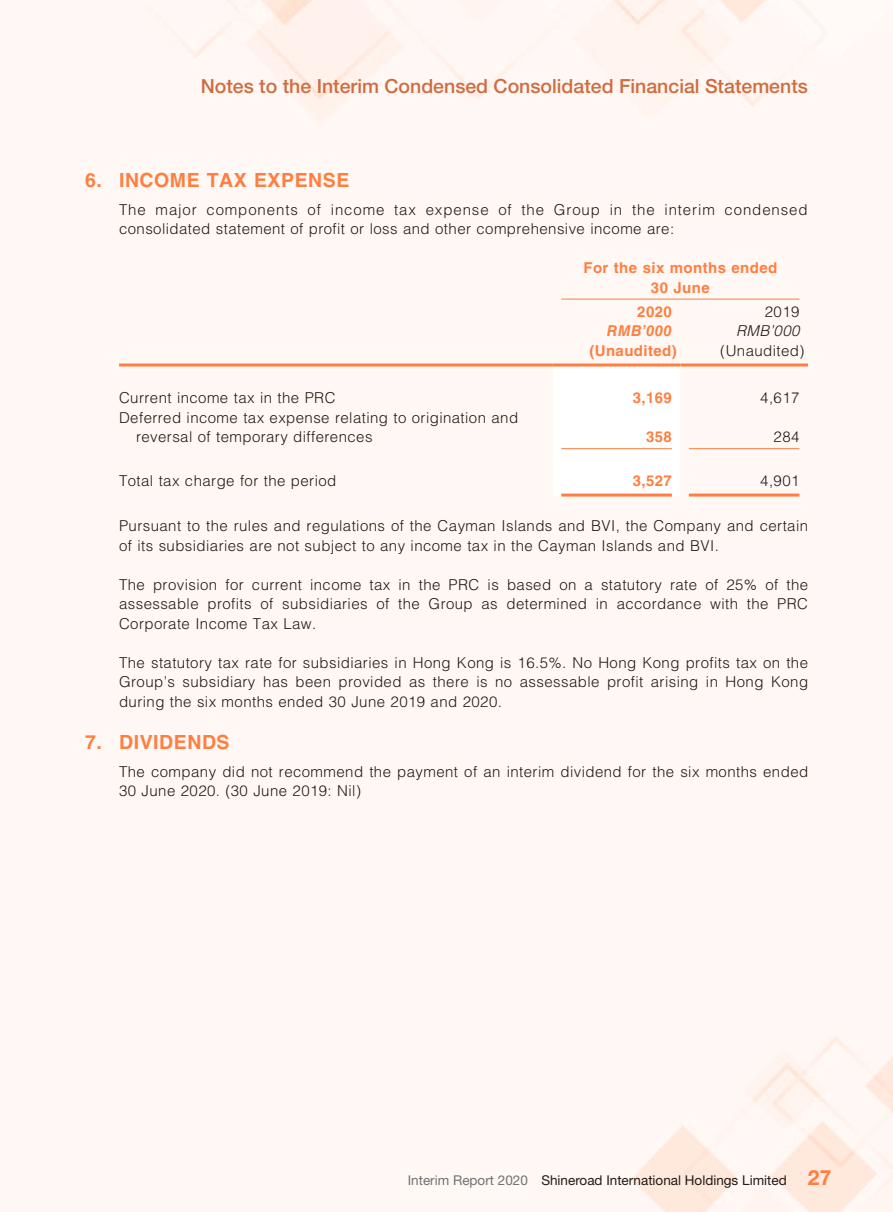
<style>
.page{position:relative;width:893px;height:1212px;background:#fff}
.page>*{position:absolute;margin:0;border:0;box-sizing:border-box;transform-origin:0 0}
.t1{font:500 19.5px "Helvetica Neue LT Std";color:#cf6c3f}
.t2{font:700 19.5px "Helvetica LT Std";letter-spacing:.03em;color:#ff7e40}
.t3{font:300 15px/19.5px "Helvetica LT Std";letter-spacing:.03em;color:#231916}
.t4{font:700 15px/19.5px "Helvetica LT Std";letter-spacing:.03em;color:#ff7e40;text-align:center}
.t5{font:italic 700 15px "Helvetica LT Std";letter-spacing:.03em;color:#ff7e40}
.t6{font:italic 300 15px "Helvetica LT Std";letter-spacing:.03em;color:#231916}
.t7{font:13.5px "Helvetica Neue LT Std";color:#231916}
.s1{color:#727272}
.s2{font-weight:700;font-size:21px;color:#ff7e40}
</style>
<div class="page">
<div style="left:119px;top:0;width:774px;height:1212px;background:#fff8f5"></div>
<svg style="left:553px;top:366px;width:127px;height:130px"></svg>
<hr style="left:561px;top:299px;width:238px;height:1px;background:#ff7e40">
<hr style="left:119px;top:363px;width:434px;height:3px;background:#ff7e40">
<hr style="left:553px;top:363px;width:127px;height:3px;background:#ff7e40">
<hr style="left:680px;top:363px;width:128px;height:3px;background:#ff7e40">
<hr style="left:561px;top:448px;width:111px;height:1px;background:#ff7e40">
<hr style="left:689px;top:448px;width:110px;height:1px;background:#ff7e40">
<hr style="left:561px;top:493px;width:111px;height:3px;background:#ff7e40">
<hr style="left:689px;top:493px;width:110px;height:3px;background:#ff7e40">
<h1 class="t1" style="left:201px;top:74px;width:609px">Notes to the Interim Condensed Consolidated Financial Statements</h1>
<h1 class="t2" style="left:85px;top:168px;width:266px">6. INCOME TAX EXPENSE</h1>
<p class="t3" style="left:119px;top:200px;width:690px">The major components of income tax expense of the Group in the interim condensed consolidated statement of profit or loss and other comprehensive income are:</p>
<p class="t4" style="left:583px;top:258px;width:195px">For the six months ended<br>30 June</p>
<p class="t4" style="left:637px;top:301px;width:36px">2020</p>
<p class="t3" style="left:765px;top:302px;width:36px">2019</p>
<p class="t5" style="left:607px;top:322px;width:67px">RMB’000</p>
<p class="t6" style="left:736px;top:322px;width:65px">RMB’000</p>
<p class="t4" style="left:589px;top:340px;width:89px">(Unaudited)</p>
<p class="t3" style="left:720px;top:341px;width:86px">(Unaudited)</p>
<p class="t3" style="left:119px;top:388px;width:218px">Current income tax in the PRC</p>
<p class="t4" style="left:633px;top:388px;width:41px">3,169</p>
<p class="t3" style="left:760px;top:388px;width:41px">4,617</p>
<p class="t3" style="left:136px;top:408px;width:384px;text-indent:-17px">Deferred income tax expense relating to origination and reversal of temporary differences</p>
<p class="t4" style="left:646px;top:427px;width:27px">358</p>
<p class="t3" style="left:774px;top:427px;width:27px">284</p>
<p class="t3" style="left:119px;top:471px;width:219px">Total tax charge for the period</p>
<p class="t4" style="left:633px;top:471px;width:41px">3,527</p>
<p class="t3" style="left:760px;top:471px;width:41px">4,901</p>
<p class="t3" style="left:119px;top:516px;width:691px">Pursuant to the rules and regulations of the Cayman Islands and BVI, the Company and certain of its subsidiaries are not subject to any income tax in the Cayman Islands and BVI.</p>
<p class="t3" style="left:119px;top:574px;width:691px;text-align:justify">The provision for current income tax in the PRC is based on a statutory rate of 25% of the assessable profits of subsidiaries of the Group as determined in accordance with the PRC Corporate Income Tax Law.</p>
<p class="t3" style="left:119px;top:652px;width:691px;text-align:justify">The statutory tax rate for subsidiaries in Hong Kong is 16.5%. No Hong Kong profits tax on the Group’s subsidiary has been provided as there is no assessable profit arising in Hong Kong during the six months ended 30 June 2019 and 2020.</p>
<h1 class="t2" style="left:85px;top:730px;width:146px">7. DIVIDENDS</h1>
<p class="t3" style="left:119px;top:761px;width:691px">The company did not recommend the payment of an interim dividend for the six months ended<br>30 June 2020. (30 June 2019: Nil)</p>
<p class="t7" style="left:408px;top:1172px;width:425px"><span class="s1">Interim Report 2020</span> Shineroad International Holdings Limited <span class="s2">27</span></p>
</div>
